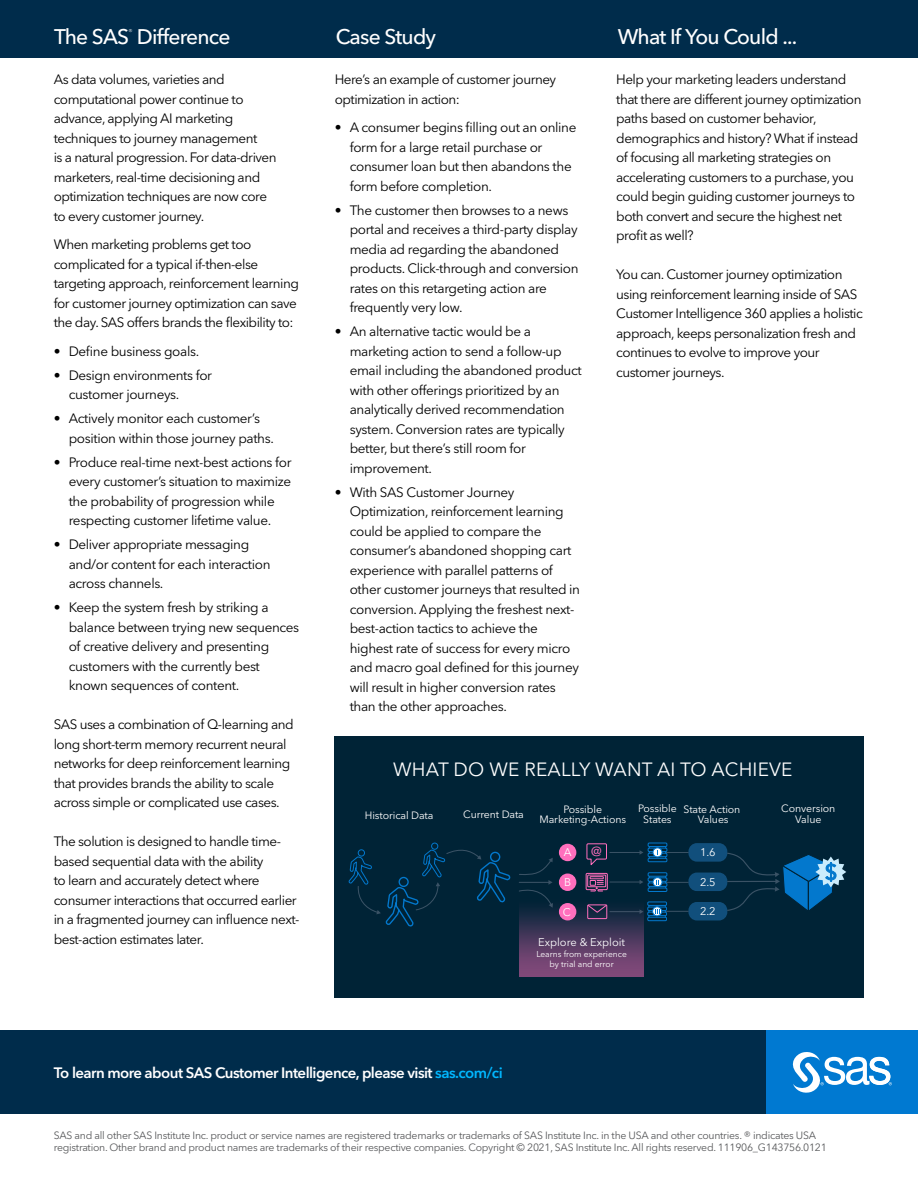
<style>
.page{position:relative;width:918px;height:1188px;background:#fff}
.page>*{position:absolute;margin:0;border:0;box-sizing:border-box;transform-origin:0 0}
.t1{font:500 21px "Avenir Next W1 G";letter-spacing:-.04em;color:#fff}
.t2{font:19.05px "Avenir Next W1 G";letter-spacing:.01em;color:#fff}
.t3{font:600 15px "Avenir Next W1 G";letter-spacing:-.04em;color:#fff}
.t4{font:13.5px/19.5px "Avenir Next W1 G";letter-spacing:-.035em;color:#000}
.t5{font:13.05px "Avenir Next W1 G";color:#ff6fbd}
.t6{font:11.1px "Avenir Next W1 G";color:#fff}
.t7{font:10.65px/10.1px "Avenir Next W1 G";letter-spacing:-.01em;color:#fff;text-align:center}
.t8{font:10.5px/12px "Avenir Next W1 G";letter-spacing:-.025em;color:#58595b}
.t9{font:8.4px/10.6px "Avenir Next W1 G";color:#fff;text-align:center}
.t10{font:300 7.05px "Avenir Next W1 G";color:#fff}
.s1{color:#00b7ff}
.s2{font-size:12px}
</style>
<div class="page">
<div style="left:0;top:1030px;width:770px;height:84px;background:#002c4b"></div>
<div style="left:767px;top:1030px;width:151px;height:84px;background:#0079d1"></div>
<svg style="left:792px;top:1052px;width:100px;height:41px"></svg>
<div style="left:0;top:0;width:918px;height:57px;background:#002c4b"></div>
<div style="left:335px;top:736px;width:529px;height:261px;background:#002336"></div>
<div style="left:688px;top:902px;width:39px;height:18px;background:#114f7c;border-radius:8px"></div>
<div style="left:688px;top:843px;width:39px;height:19px;background:#114f7c;border-radius:8px"></div>
<div style="left:688px;top:873px;width:39px;height:18px;background:#114f7c;border-radius:8px"></div>
<div style="left:519px;top:897px;width:124px;height:80px;background:linear-gradient(to bottom,#002133,#8c4c80)"></div>
<div style="left:587px;top:905px;width:20px;height:14px;border:1px solid #ff6fbd"></div>
<svg style="left:587px;top:905px;width:20px;height:8px"></svg>
<svg style="left:586px;top:873px;width:22px;height:19px"></svg>
<svg style="left:586px;top:843px;width:21px;height:23px"></svg>
<div style="left:559px;top:844px;width:17px;height:17px;background:#ff6fbd;border-radius:50%"></div>
<div style="left:559px;top:874px;width:17px;height:17px;background:#ff6fbd;border-radius:50%"></div>
<div style="left:559px;top:903px;width:17px;height:17px;background:#ff6fbd;border-radius:50%"></div>
<svg style="left:519px;top:858px;width:34px;height:50px"></svg>
<hr style="left:610px;top:852px;width:30px;height:1px;background:#768396">
<hr style="left:610px;top:882px;width:30px;height:1px;background:#768396">
<hr style="left:610px;top:911px;width:30px;height:1px;background:#768396">
<svg style="left:640px;top:909px;width:3px;height:5px"></svg>
<svg style="left:665px;top:847px;width:23px;height:11px"></svg>
<div style="left:648px;top:843px;width:19px;height:4px;border:1px solid #0378cd"></div>
<div style="left:648px;top:858px;width:19px;height:4px;border:1px solid #0378cd"></div>
<div style="left:648px;top:853px;width:19px;height:4px;border:1px solid #0378cd"></div>
<div style="left:648px;top:848px;width:19px;height:4px;border:1px solid #0378cd"></div>
<svg style="left:653px;top:848px;width:9px;height:9px"></svg>
<div style="left:653px;top:848px;width:9px;height:9px;border:1px solid #0378cd;border-radius:50%"></div>
<svg style="left:665px;top:878px;width:23px;height:10px"></svg>
<div style="left:648px;top:872px;width:19px;height:5px;border:1px solid #0378cd"></div>
<div style="left:648px;top:888px;width:19px;height:4px;border:1px solid #0378cd"></div>
<div style="left:648px;top:882px;width:19px;height:5px;border:1px solid #0378cd"></div>
<div style="left:648px;top:877px;width:19px;height:5px;border:1px solid #0378cd"></div>
<svg style="left:653px;top:878px;width:9px;height:9px"></svg>
<div style="left:653px;top:877px;width:9px;height:10px;border:1px solid #0378cd;border-radius:50%"></div>
<div style="left:647px;top:902px;width:20px;height:4px;border:1px solid #0378cd"></div>
<div style="left:647px;top:917px;width:20px;height:4px;border:1px solid #0378cd"></div>
<div style="left:647px;top:912px;width:20px;height:4px;border:1px solid #0378cd"></div>
<div style="left:647px;top:907px;width:20px;height:4px;border:1px solid #0378cd"></div>
<svg style="left:649px;top:905px;width:39px;height:12px"></svg>
<div style="left:431px;top:843px;width:7px;height:7px;border:1px solid #0378cd;border-radius:50%"></div>
<svg style="left:348px;top:848px;width:163px;height:79px"></svg>
<svg style="left:727px;top:853px;width:119px;height:60px"></svg>
<h1 class="t1" style="left:54px;top:24px;width:178px">The SAS Difference</h1>
<p class="t10" style="left:128px;top:27px;width:6px">®</p>
<h1 class="t1" style="left:336px;top:24px;width:102px">Case Study</h1>
<h1 class="t1" style="left:618px;top:24px;width:181px">What If You Could ...</h1>
<p class="t4" style="left:54px;top:70px;width:224px">As data volumes, varieties and computational power continue to advance, applying AI marketing techniques to journey management<br>is a natural progression. For data-driven marketers, real-time decisioning and optimization techniques are now core to every customer journey.</p>
<p class="t4" style="left:54px;top:235px;width:247px">When marketing problems get too complicated for a typical if-then-else targeting approach, reinforcement learning for customer journey optimization can save the day. SAS offers brands the flexibility to:</p>
<p class="t4" style="left:54px;top:341px;width:147px">• Define business goals.</p>
<p class="t4" style="left:69px;top:365px;width:145px;text-indent:-15px">• Design environments for customer journeys.</p>
<p class="t4" style="left:69px;top:409px;width:207px;text-indent:-15px">• Actively monitor each customer’s position within those journey paths.</p>
<p class="t4" style="left:69px;top:452px;width:224px;text-indent:-15px">• Produce real-time next-best actions for every customer’s situation to maximize the probability of progression while respecting customer lifetime value.</p>
<p class="t4" style="left:69px;top:535px;width:203px;text-indent:-15px">• Deliver appropriate messaging and/or content for each interaction across channels.</p>
<p class="t4" style="left:69px;top:598px;width:232px;text-indent:-15px">• Keep the system fresh by striking a balance between trying new sequences of creative delivery and presenting customers with the currently best known sequences of content.</p>
<p class="t4" style="left:54px;top:715px;width:242px">SAS uses a combination of Q-learning and long short-term memory recurrent neural networks for deep reinforcement learning that provides brands the ability to scale across simple or complicated use cases.</p>
<p class="t4" style="left:54px;top:832px;width:247px">The solution is designed to handle time&shy;based sequential data with the ability<br>to learn and accurately detect where consumer interactions that occurred earlier in a fragmented journey can influence next&shy;best-action estimates later.</p>
<p class="t4" style="left:335px;top:70px;width:223px">Here’s an example of customer journey optimization in action:</p>
<p class="t4" style="left:350px;top:118px;width:228px;text-indent:-15px">• A consumer begins filling out an online form for a large retail purchase or consumer loan but then abandons the form before completion.</p>
<p class="t4" style="left:350px;top:200px;width:230px;text-indent:-15px">• The customer then browses to a news portal and receives a third-party display media ad regarding the abandoned products. Click-through and conversion rates on this retargeting action are frequently very low.</p>
<p class="t4" style="left:350px;top:322px;width:233px;text-indent:-15px">• An alternative tactic would be a marketing action to send a follow-up email including the abandoned product with other offerings prioritized by an analytically derived recommendation system. Conversion rates are typically better, but there’s still room for improvement.</p>
<p class="t4" style="left:350px;top:482px;width:232px;text-indent:-15px">• With SAS Customer Journey Optimization, reinforcement learning could be applied to compare the consumer’s abandoned shopping cart experience with parallel patterns of other customer journeys that resulted in conversion. Applying the freshest next&shy;best-action tactics to achieve the highest rate of success for every micro and macro goal defined for this journey will result in higher conversion rates than the other approaches.</p>
<p class="t4" style="left:616px;top:70px;width:247px">Help your marketing leaders understand that there are different journey optimization paths based on customer behavior, demographics and history? What if instead of focusing all marketing strategies on accelerating customers to a purchase, you could begin guiding customer journeys to both convert and secure the highest net profit as well?</p>
<p class="t4" style="left:616px;top:265px;width:248px">You can. Customer journey optimization using reinforcement learning inside of SAS Customer Intelligence 360 applies a holistic approach, keeps personalization fresh and continues to evolve to improve your customer journeys.</p>
<h2 class="t2" style="left:393px;top:758px;width:401px">WHAT DO WE REALLY WANT AI TO ACHIEVE</h2>
<p class="t7" style="left:365px;top:810px;width:70px">Historical Data</p>
<p class="t7" style="left:463px;top:810px;width:62px">Current Data</p>
<p class="t7" style="left:539px;top:804px;width:88px">Possible<br>Marketing-Actions</p>
<p class="t7" style="left:638px;top:804px;width:40px">Possible<br>States</p>
<p class="t7" style="left:684px;top:804px;width:58px">State Action<br>Values</p>
<p class="t7" style="left:781px;top:804px;width:56px">Conversion<br>Value</p>
<p class="t6" style="left:564px;top:845px;width:9px">A</p>
<p class="t6" style="left:564px;top:876px;width:9px">B</p>
<p class="t6" style="left:563px;top:905px;width:9px">C</p>
<p class="t5" style="left:591px;top:844px;width:12px">@</p>
<p class="t6" style="left:700px;top:846px;width:17px">1.6</p>
<p class="t6" style="left:700px;top:875px;width:17px">2.5</p>
<p class="t6" style="left:700px;top:905px;width:17px">2.2</p>
<p class="t6" style="left:538px;top:936px;width:89px">Explore &amp; Exploit</p>
<p class="t9" style="left:536px;top:948px;width:92px">Learns from experience by trial and error</p>
<p class="t3" style="left:54px;top:1064px;width:450px">To learn more about SAS Customer Intelligence, please visit <span class="s1">sas.com/ci</span></p>
<p class="t8" style="left:54px;top:1129px;width:775px">SAS and all other SAS Institute Inc. product or service names are registered trademarks or trademarks of SAS Institute Inc. in the USA and other countries. <span class="s2">®</span> indicates USA registration. Other brand and product names are trademarks of their respective companies. Copyright © 2021, SAS Institute Inc. All rights reserved. 111906_G143756.0121</p>
</div>
